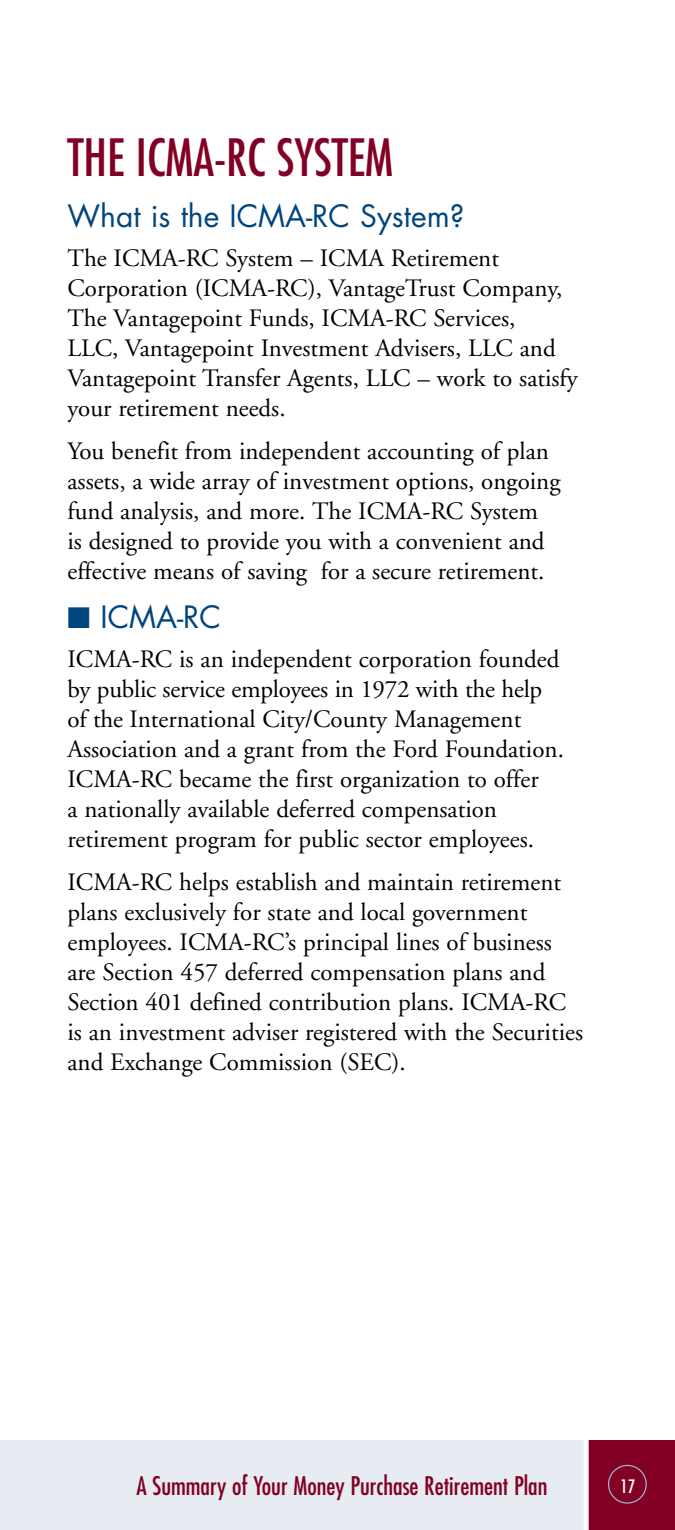
<style>
.page{position:relative;width:675px;height:1530px;background:#fff}
.page>*{position:absolute;margin:0;border:0;box-sizing:border-box;transform-origin:0 0}
.t1{font:condensed 50px "Futura";color:#820024}
.t2{font:30px "Futura";color:#00457c}
.t3{font:25px/30px "Adobe Garamond";color:#000}
.t4{font:condensed 25px "Futura";color:#820024}
.t5{font:condensed 18px "Futura";color:#fff}
</style>
<div class="page">
<div style="left:0;top:1440px;width:675px;height:90px;background:#e6ecf2"></div>
<div style="left:585px;top:1440px;width:90px;height:90px;background:#820024"></div>
<div style="left:608px;top:1465px;width:39px;height:39px;border:1px solid #99b5cb;border-radius:50%"></div>
<div style="left:584px;top:1439px;width:5px;height:91px;background:#fff"></div>
<h1 class="t1" style="left:68px;top:126px;width:327px">THE ICMA-RC SYSTEM</h1>
<p class="t2" style="left:68px;top:197px;width:398px">What is the ICMA-RC System?</p>
<p class="t3" style="left:67px;top:243px;width:512px">The ICMA-RC System – ICMA Retirement Corporation (ICMA-RC), VantageTrust Company, The Vantagepoint Funds, ICMA-RC Services,<br>LLC, Vantagepoint Investment Advisers, LLC and Vantagepoint Transfer Agents, LLC – work to satisfy your retirement needs.</p>
<p class="t3" style="left:67px;top:437px;width:495px">You benefit from independent accounting of plan assets, a wide array of investment options, ongoing fund analysis, and more. The ICMA-RC System<br>is designed to provide you with a convenient and effective means of saving for a secure retirement.</p>
<p class="t2" style="left:68px;top:598px;width:155px">■ ICMA-RC</p>
<p class="t3" style="left:68px;top:644px;width:498px">ICMA-RC is an independent corporation founded by public service employees in 1972 with the help of the International City/County Management Association and a grant from the Ford Foundation.<br>ICMA-RC became the first organization to offer<br>a nationally available deferred compensation retirement program for public sector employees.</p>
<p class="t3" style="left:68px;top:868px;width:517px">ICMA-RC helps establish and maintain retirement plans exclusively for state and local government employees. ICMA-RC’s principal lines of business are Section 457 deferred compensation plans and Section 401 defined contribution plans. ICMA-RC is an investment adviser registered with the Securities and Exchange Commission (SEC).</p>
<p class="t4" style="left:137px;top:1470px;width:412px">A Summary of Your Money Purchase Retirement Plan</p>
<p class="t5" style="left:621px;top:1475px;width:16px">17</p>
</div>
